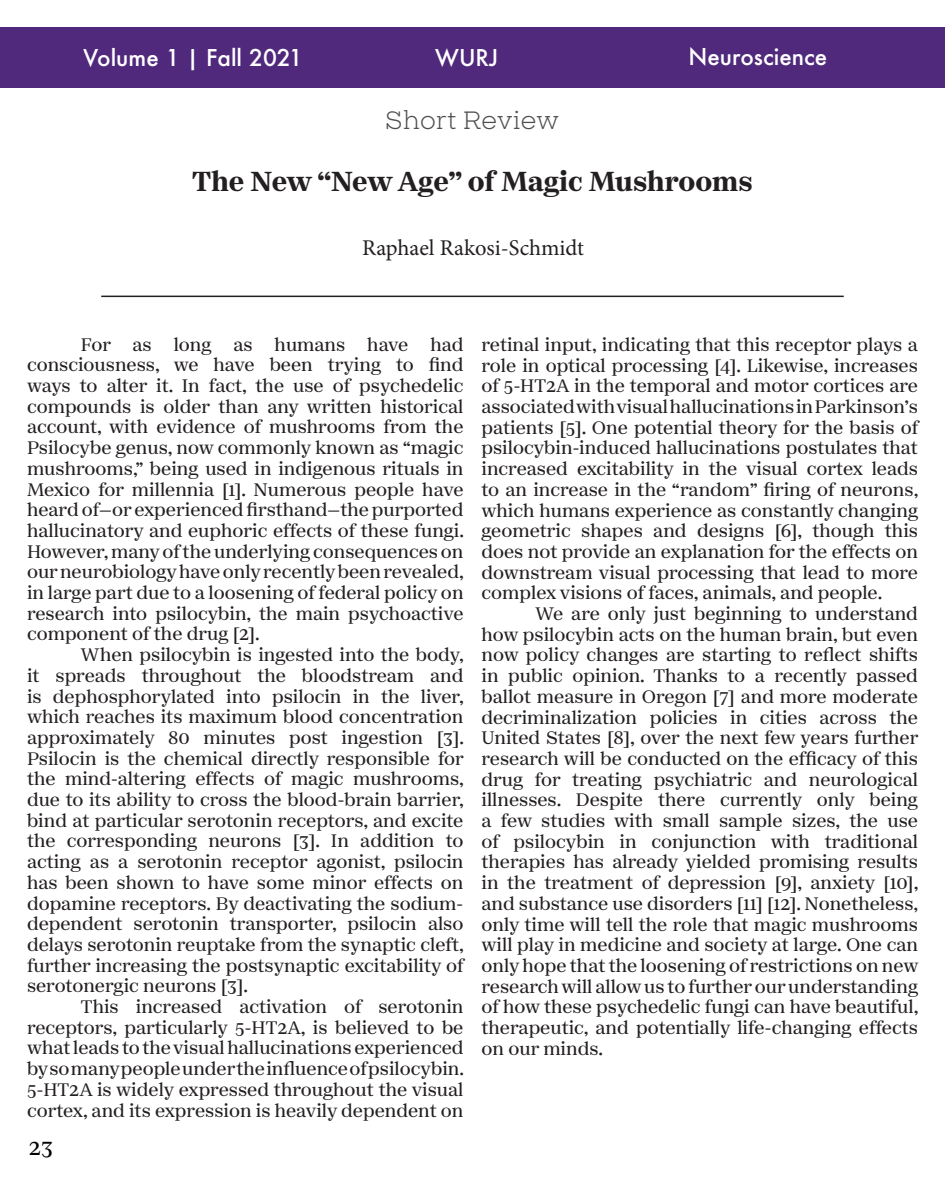
<style>
.page{position:relative;width:945px;height:1188px;background:#fff}
.page>*{position:absolute;margin:0;border:0;box-sizing:border-box;transform-origin:0 0}
.Paragraph_Style_1{font:700 26.25px "Eph Serif";color:#231f20}
.t1{font:300 24px "Eph Slab";color:#4f5151}
.t2{font:500 22.5px "Futura";color:#fff}
.t3{font:22.5px "Minion Pro";color:#231f20}
.t4{font:21px "Eph Serif";color:#000}
.t5{font:17.25px/20.7px "Eph Serif";color:#231f20;text-align:justify}
</style>
<div class="page">
<hr style="left:101px;top:296px;width:743px;height:1px;background:#231f20">
<div style="left:0;top:27px;width:945px;height:61px;background:#50297c"></div>
<p class="t2" style="left:83px;top:42px;width:221px">Volume 1 | Fall 2021</p>
<p class="t2" style="left:435px;top:42px;width:65px">WURJ</p>
<p class="t2" style="left:688px;top:42px;width:141px">Neuroscience</p>
<p class="t1" style="left:385px;top:104px;width:176px">Short Review</p>
<p class="Paragraph_Style_1" style="left:192px;top:162px;width:562px">The New “New Age” of Magic Mushrooms</p>
<p class="t3" style="left:362px;top:233px;width:223px">Raphael Rakosi-Schmidt</p>
<p class="t5" style="left:27px;top:334px;width:439px;text-indent:403px">had consciousness, we have been trying to find ways to alter it. In fact, the use of psychedelic compounds is older than any written historical account, with evidence of mushrooms from the Psilocybe genus, now commonly known as “magic mushrooms,” being used in indigenous rituals in Mexico for millennia [1]. Numerous people have heard of—or experienced firsthand—the purported hallucinatory and euphoric effects of these fungi.<br>However, many of the underlying consequences on our neurobiology have only recently been revealed, in large part due to a loosening of federal policy on research into psilocybin, the main psychoactive component of the drug [2].</p>
<p class="t5" style="left:27px;top:644px;width:439px;text-indent:54px">When psilocybin is ingested into the body, it spreads throughout the bloodstream and is dephosphorylated into psilocin in the liver, which reaches its maximum blood concentration approximately 80 minutes post ingestion [3].<br>Psilocin is the chemical directly responsible for the mind-altering effects of magic mushrooms, due to its ability to cross the blood-brain barrier, bind at particular serotonin receptors, and excite the corresponding neurons [3]. In addition to acting as a serotonin receptor agonist, psilocin has been shown to have some minor effects on dopamine receptors. By deactivating the sodium&shy;dependent serotonin transporter, psilocin also delays serotonin reuptake from the synaptic cleft, further increasing the postsynaptic excitability of serotonergic neurons [3].</p>
<p class="t5" style="left:27px;top:996px;width:439px;text-indent:54px">This increased activation of serotonin receptors, particularly 5-HT2A, is believed to be what leads to the visual hallucinations experienced by so many people under the influence of psilocybin.<br>5-HT2A is widely expressed throughout the visual cortex, and its expression is heavily dependent on</p>
<p class="t5" style="left:81px;top:334px;width:72px">For as</p>
<p class="t5" style="left:174px;top:334px;width:39px">long</p>
<p class="t5" style="left:233px;top:334px;width:21px">as</p>
<p class="t5" style="left:275px;top:334px;width:72px">humans</p>
<p class="t5" style="left:367px;top:334px;width:43px">have</p>
<p class="t4" style="left:29px;top:1134px;width:26px">23</p>
<p class="t5" style="left:482px;top:334px;width:439px">retinal input, indicating that this receptor plays a role in optical processing [4]. Likewise, increases of 5-HT2A in the temporal and motor cortices are associated with visual hallucinations in Parkinson’s patients [5]. One potential theory for the basis of psilocybin-induced hallucinations postulates that increased excitability in the visual cortex leads to an increase in the “random” firing of neurons, which humans experience as constantly changing geometric shapes and designs [6], though this does not provide an explanation for the effects on downstream visual processing that lead to more complex visions of faces, animals, and people.</p>
<p class="t5" style="left:482px;top:603px;width:439px;text-indent:54px">We are only just beginning to understand how psilocybin acts on the human brain, but even now policy changes are starting to reflect shifts in public opinion. Thanks to a recently passed ballot measure in Oregon [7] and more moderate decriminalization policies in cities across the United States [8], over the next few years further research will be conducted on the efficacy of this drug for treating psychiatric and neurological illnesses. Despite there currently only being a few studies with small sample sizes, the use of psilocybin in conjunction with traditional therapies has already yielded promising results in the treatment of depression [9], anxiety [10], and substance use disorders [11] [12]. Nonetheless, only time will tell the role that magic mushrooms will play in medicine and society at large. One can only hope that the loosening of restrictions on new research will allow us to further our understanding of how these psychedelic fungi can have beautiful, therapeutic, and potentially life-changing effects on our minds.</p>
</div>
